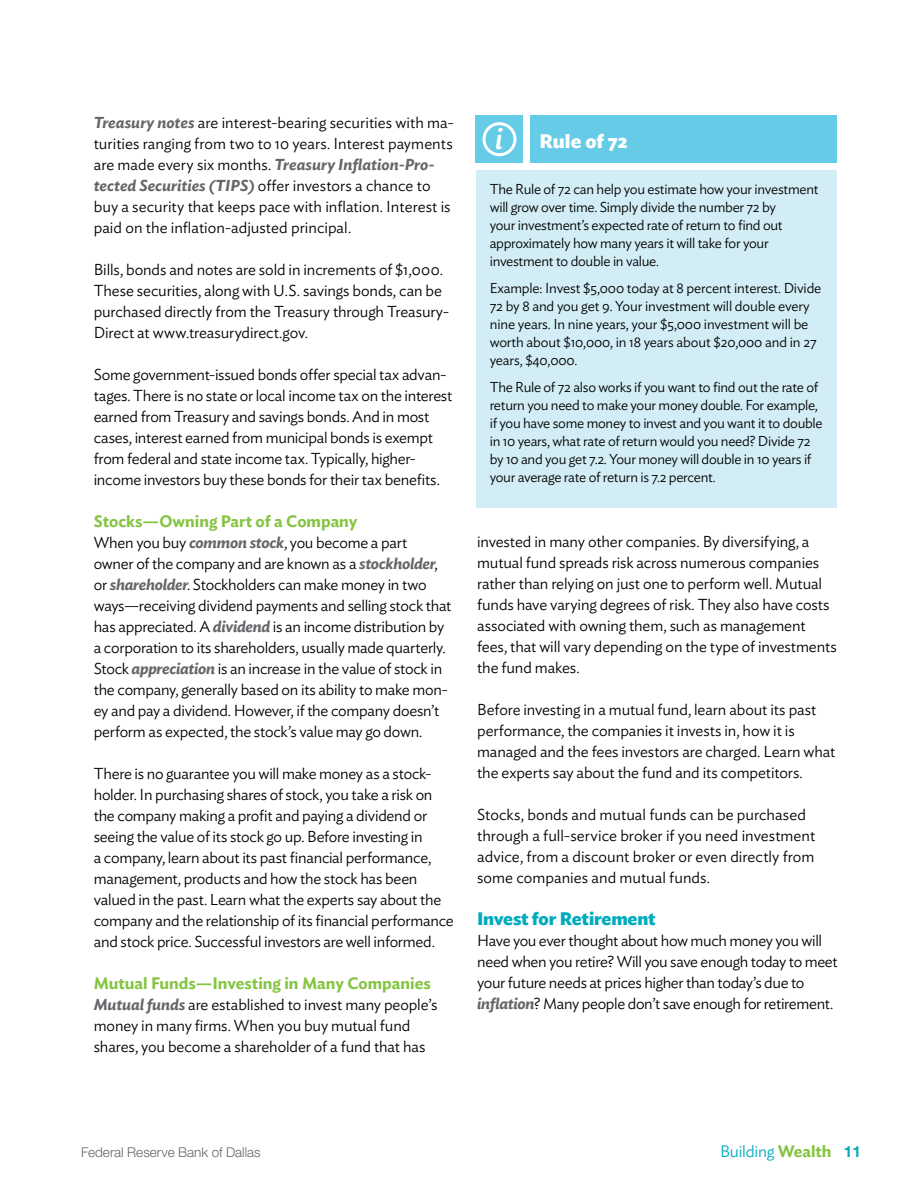
<style>
.page{position:relative;width:918px;height:1188px;background:#fff}
.page>*{position:absolute;margin:0;border:0;box-sizing:border-box;transform-origin:0 0}
.t1{font:italic 500 30px "Ideal Sans";color:#fff}
.t2{font:700 19.5px "Ideal Sans";letter-spacing:-.005em;color:#fff}
.t3{font:700 18px "Ideal Sans";letter-spacing:-.01em;color:#00abbd}
.t4{font:600 16.5px "Ideal Sans";color:#85c441}
.t5{font:300 16.5px "Ideal Sans";letter-spacing:-.01em;color:#00abbd}
.t6{font:300 15.75px/21px "Ideal Sans";letter-spacing:-.015em;color:#000}
.t7{font:300 14.25px/18px "Ideal Sans";letter-spacing:-.02em;color:#000}
.t8{font:300 13.5px "Helvetica Neue LT Std";color:#656669}
.s1{font-weight:600;font-style:italic;color:#656669}
.s2{font-weight:600;color:#85c441}
.s3{font-family:"Helvetica Neue LT Std";font-weight:700;font-size:15.45px}
</style>
<div class="page">
<div style="left:476px;top:116px;width:47px;height:47px;background:#65cbe6"></div>
<div style="left:483px;top:122px;width:33px;height:34px;border:3px solid #fff;border-radius:50%"></div>
<div style="left:530px;top:116px;width:307px;height:47px;background:#65cbe6"></div>
<div style="left:476px;top:170px;width:361px;height:338px;background:#d2edf5"></div>
<p class="t6" style="left:94px;top:111px;width:362px"><span class="s1">Treasury notes</span> are interest-bearing securities with ma&shy;turities ranging from two to 10 years. Interest payments are made every six months. <span class="s1">Treasury Inflation-Pro&shy;tected Securities (TIPS)</span> offer investors a chance to buy a security that keeps pace with inflation. Interest is paid on the inflation-adjusted principal.</p>
<p class="t6" style="left:94px;top:258px;width:357px">Bills, bonds and notes are sold in increments of $1,000.<br>These securities, along with U.S. savings bonds, can be purchased directly from the Treasury through Treasury-Direct at www.treasurydirect.gov.</p>
<p class="t6" style="left:94px;top:363px;width:360px">Some government-issued bonds offer special tax advan&shy;tages. There is no state or local income tax on the interest earned from Treasury and savings bonds. And in most cases, interest earned from municipal bonds is exempt from federal and state income tax. Typically, higher&shy;income investors buy these bonds for their tax benefits.</p>
<p class="t4" style="left:94px;top:508px;width:265px">Stocks—Owning Part of a Company</p>
<p class="t6" style="left:94px;top:531px;width:359px">When you buy <span class="s1">common stock</span>, you become a part<br>owner of the company and are known as a <span class="s1">stockholder</span>, or <span class="s1">shareholder</span>. Stockholders can make money in two ways—receiving dividend payments and selling stock that has appreciated. A <span class="s1">dividend</span> is an income distribution by a corporation to its shareholders, usually made quarterly.<br>Stock <span class="s1">appreciation</span> is an increase in the value of stock in the company, generally based on its ability to make mon&shy;ey and pay a dividend. However, if the company doesn’t perform as expected, the stock’s value may go down.</p>
<p class="t6" style="left:94px;top:762px;width:362px">There is no guarantee you will make money as a stock&shy;holder. In purchasing shares of stock, you take a risk on the company making a profit and paying a dividend or seeing the value of its stock go up. Before investing in<br>a company, learn about its past financial performance, management, products and how the stock has been valued in the past. Learn what the experts say about the company and the relationship of its financial performance and stock price. Successful investors are well informed.</p>
<p class="t4" style="left:94px;top:970px;width:339px">Mutual Funds—Investing in Many Companies</p>
<p class="t6" style="left:94px;top:993px;width:345px"><span class="s1">Mutual funds</span> are established to invest many people’s money in many firms. When you buy mutual fund shares, you become a shareholder of a fund that has</p>
<h1 class="t1" style="left:495px;top:116px;width:9px">i</h1>
<p class="t2" style="left:540px;top:125px;width:89px">Rule of 72</p>
<p class="t7" style="left:490px;top:179px;width:330px">The Rule of 72 can help you estimate how your investment will grow over time. Simply divide the number 72 by<br>your investment’s expected rate of return to find out approximately how many years it will take for your investment to double in value.</p>
<p class="t7" style="left:490px;top:278px;width:333px">Example: Invest $5,000 today at 8 percent interest. Divide 72 by 8 and you get 9. Your investment will double every nine years. In nine years, your $5,000 investment will be worth about $10,000, in 18 years about $20,000 and in 27 years, $40,000.</p>
<p class="t7" style="left:490px;top:377px;width:334px">The Rule of 72 also works if you want to find out the rate of return you need to make your money double. For example, if you have some money to invest and you want it to double in 10 years, what rate of return would you need? Divide 72 by 10 and you get 7.2. Your money will double in 10 years if your average rate of return is 7.2 percent.</p>
<p class="t6" style="left:477px;top:530px;width:361px">invested in many other companies. By diversifying, a mutual fund spreads risk across numerous companies rather than relying on just one to perform well. Mutual funds have varying degrees of risk. They also have costs associated with owning them, such as management fees, that will vary depending on the type of investments the fund makes.</p>
<p class="t6" style="left:477px;top:698px;width:360px">Before investing in a mutual fund, learn about its past performance, the companies it invests in, how it is managed and the fees investors are charged. Learn what the experts say about the fund and its competitors.</p>
<p class="t6" style="left:477px;top:803px;width:340px">Stocks, bonds and mutual funds can be purchased through a full-service broker if you need investment advice, from a discount broker or even directly from some companies and mutual funds.</p>
<p class="t3" style="left:477px;top:904px;width:180px">Invest for Retirement</p>
<p class="t6" style="left:477px;top:929px;width:362px">Have you ever thought about how much money you will need when you retire? Will you save enough today to meet your future needs at prices higher than today’s due to <span class="s1">inflation</span>? Many people don’t save enough for retirement.</p>
<p class="t8" style="left:81px;top:1144px;width:181px">Federal Reserve Bank of Dallas</p>
<p class="t5" style="left:720px;top:1139px;width:143px">Building <span class="s2">Wealth</span> <span class="s3">11</span></p>
</div>
